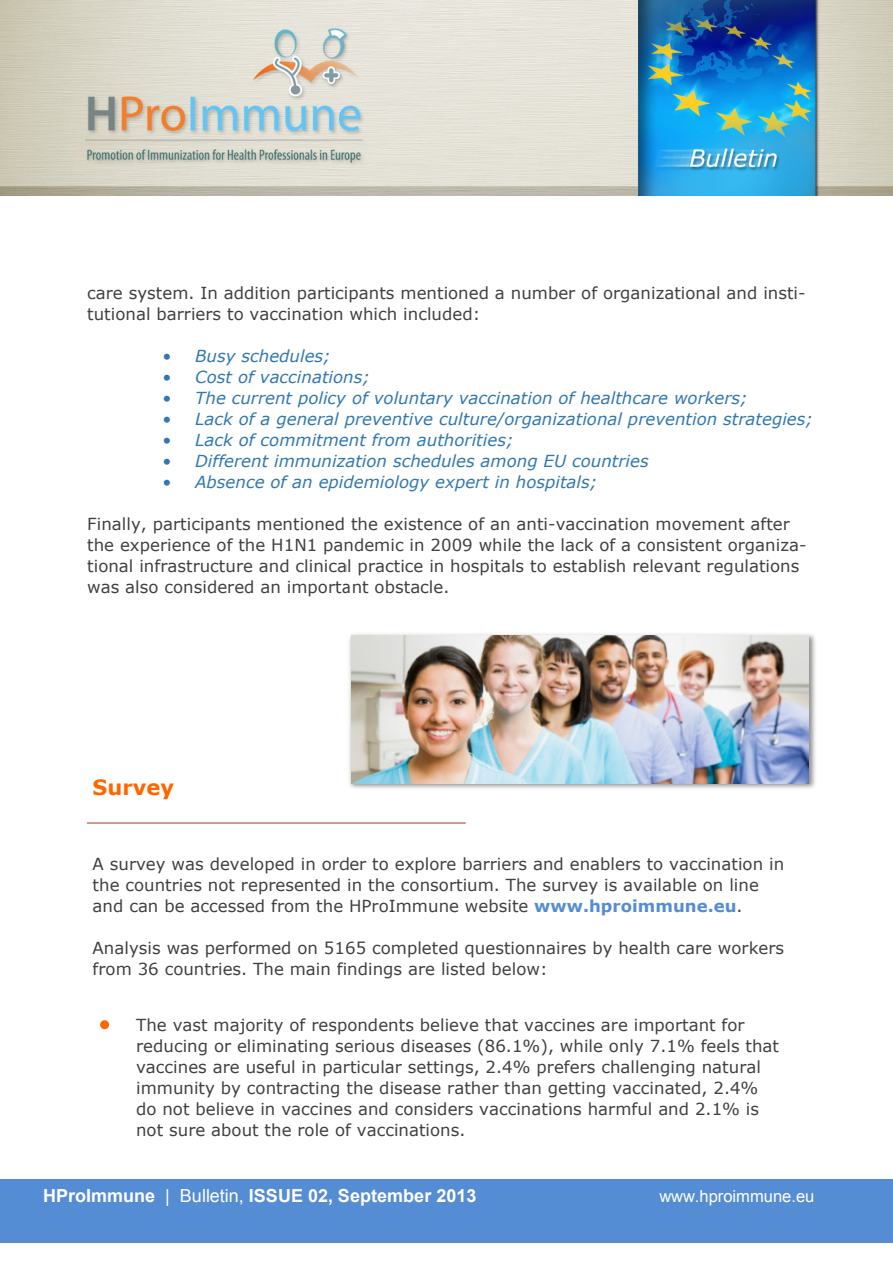
<style>
.page{position:relative;width:893px;height:1262px;background:#fff}
.page>*{position:absolute;margin:0;border:0;box-sizing:border-box;transform-origin:0 0}
.t1{font:700 21px "Verdana";color:#f60}
.t2{font:700 18px "Arial";color:#fff}
.t3{font:16.5px/21px "Verdana";color:#404040}
.t4{font:italic 16.5px "Verdana";color:#3178b2}
.t5{font:16.5px "Arial";color:#fff}
.s1{font-weight:700;color:#548dd4}
.s2{font-weight:400}
</style>
<div class="page">
<img style="left:0;top:0;width:892px;height:195px">
<div style="left:0;top:1179px;width:892px;height:63px;background:#548dd4"></div>
<hr style="left:87px;top:822px;width:378px;height:1px;background:#bc4542">
<div style="left:100px;top:1020px;width:9px;height:9px;background:#f60;border-radius:50%"></div>
<img style="left:346px;top:634px;width:470px;height:190px">
<img style="left:351px;top:636px;width:457px;height:147px">
<p class="t3" style="left:87px;top:282px;width:720px">care system. In addition participants mentioned a number of organizational and insti&shy;tutional barriers to vaccination which included:</p>
<p class="t4" style="left:162px;top:344px;width:170px">• Busy schedules;</p>
<p class="t4" style="left:162px;top:365px;width:209px">• Cost of vaccinations;</p>
<p class="t4" style="left:162px;top:386px;width:587px">• The current policy of voluntary vaccination of healthcare workers;</p>
<p class="t4" style="left:162px;top:407px;width:652px">• Lack of a general preventive culture/organizational prevention strategies;</p>
<p class="t4" style="left:162px;top:428px;width:353px">• Lack of commitment from authorities;</p>
<p class="t4" style="left:162px;top:449px;width:488px">• Different immunization schedules among EU countries</p>
<p class="t4" style="left:162px;top:470px;width:436px">• Absence of an epidemiology expert in hospitals;</p>
<p class="t3" style="left:87px;top:513px;width:720px">Finally, participants mentioned the existence of an anti-vaccination movement after the experience of the H1N1 pandemic in 2009 while the lack of a consistent organiza&shy;tional infrastructure and clinical practice in hospitals to establish relevant regulations was also considered an important obstacle.</p>
<p class="t1" style="left:93px;top:772px;width:83px">Survey</p>
<p class="t3" style="left:93px;top:853px;width:693px">A survey was developed in order to explore barriers and enablers to vaccination in the countries not represented in the consortium. The survey is available on line and can be accessed from the HProImmune website <span class="s1">www.hproimmune.eu</span>.</p>
<p class="t3" style="left:93px;top:937px;width:693px">Analysis was performed on 5165 completed questionnaires by health care workers from 36 countries. The main findings are listed below:</p>
<p class="t3" style="left:136px;top:1013px;width:644px">The vast majority of respondents believe that vaccines are important for reducing or eliminating serious diseases (86.1%), while only 7.1% feels that vaccines are useful in particular settings, 2.4% prefers challenging natural immunity by contracting the disease rather than getting vaccinated, 2.4% do not believe in vaccines and considers vaccinations harmful and 2.1% is not sure about the role of vaccinations.</p>
<p class="t2" style="left:43px;top:1183px;width:435px">HProImmune <span class="s2">| Bulletin,</span> ISSUE 02, September 2013</p>
<p class="t5" style="left:659px;top:1185px;width:157px">www.hproimmune.eu</p>
</div>
